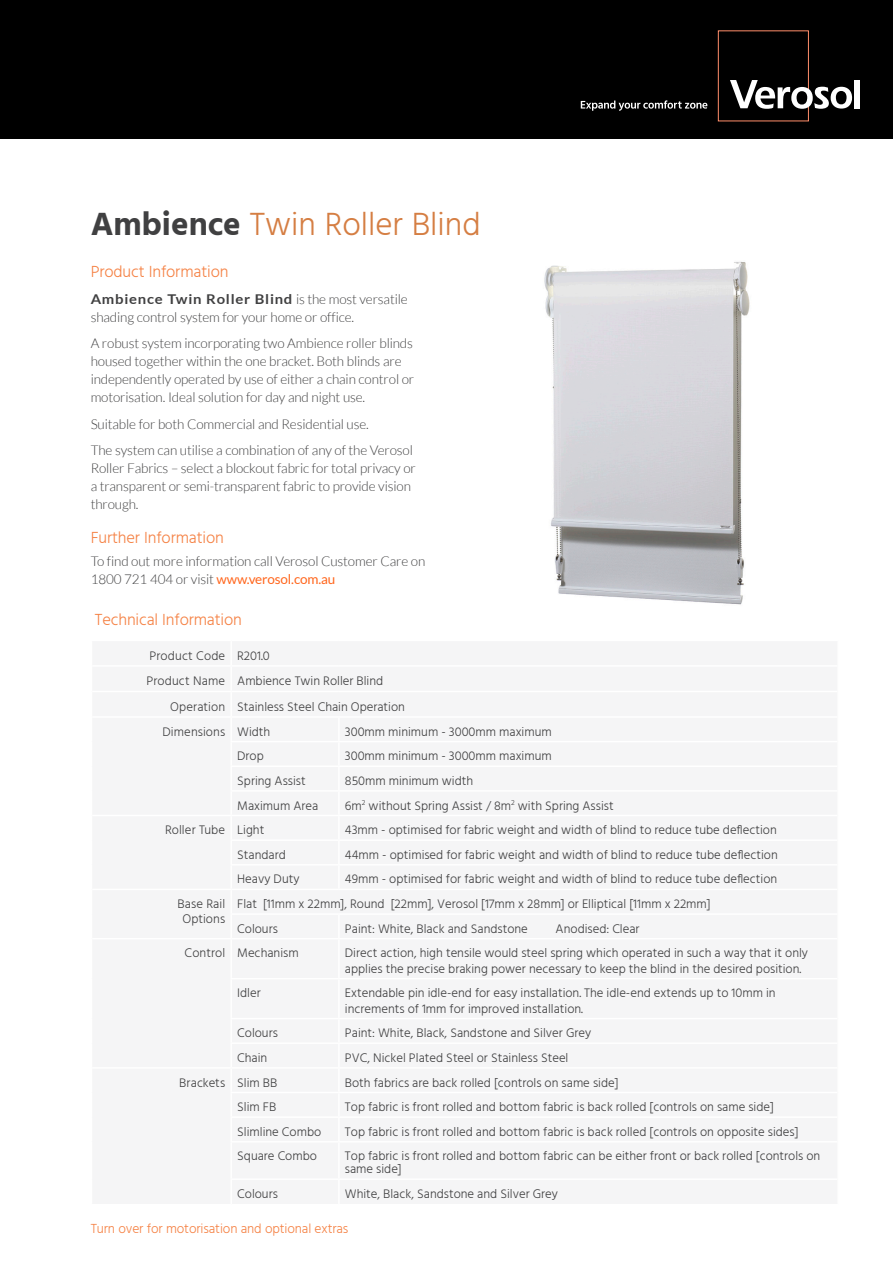
<style>
.page{position:relative;width:893px;height:1263px;background:#fff}
.page>*{position:absolute;margin:0;border:0;box-sizing:border-box;transform-origin:0 0}
.bodycopy{font:300 33px "Hind";color:#d57e43}
.Section_head{font:300 16.5px "Hind";letter-spacing:-.01em;color:#f58245}
.Section_head-2{font:300 13.5px/18px "Lato";letter-spacing:-.01em;color:#404041}
.Section_head-3{font:300 13.5px "Hind";letter-spacing:-.01em;color:#f58245}
.Paragraph_Style_1{font:300 12.75px/15.3px "Hind";color:#404041}
.s1{font-weight:700;color:#404041}
.s2{font-weight:700}
.s3{font-weight:400;color:#ff661d}
</style>
<div class="page">
<img style="left:544px;top:261px;width:206px;height:344px">
<div style="left:0;top:0;width:893px;height:138px;background:#000"></div>
<svg style="left:581px;top:100px;width:126px;height:11px"></svg>
<div style="left:718px;top:30px;width:91px;height:91px;border:1px solid #ff8e6b"></div>
<svg style="left:730px;top:80px;width:122px;height:29px"></svg>
<div style="left:854px;top:80px;width:6px;height:28px;background:#fff"></div>
<p class="bodycopy" style="left:91px;top:203px;width:391px"><span class="s1">Ambience</span> Twin Roller Blind</p>
<p class="Section_head" style="left:91px;top:261px;width:139px">Product Information</p>
<p class="Section_head-2" style="left:91px;top:290px;width:319px"><span class="s2">Ambience Twin Roller Blind</span> is the most versatile shading control system for your home or office.</p>
<p class="Section_head-2" style="left:91px;top:335px;width:325px">A robust system incorporating two Ambience roller blinds housed together within the one bracket. Both blinds are independently operated by use of either a chain control or motorisation. Ideal solution for day and night use.</p>
<p class="Section_head-2" style="left:91px;top:415px;width:280px">Suitable for both Commercial and Residential use.</p>
<p class="Section_head-2" style="left:91px;top:442px;width:327px">The system can utilise a combination of any of the Verosol Roller Fabrics – select a blockout fabric for total privacy or a transparent or semi-transparent fabric to provide vision through.</p>
<p class="Section_head" style="left:91px;top:527px;width:135px">Further Information</p>
<p class="Section_head-2" style="left:91px;top:552px;width:336px">To find out more information call Verosol Customer Care on<br>1800 721 404 or visit <span class="s3">www.verosol.com.au</span></p>
<p class="Section_head" style="left:95px;top:609px;width:148px">Technical Information</p>
<p class="Paragraph_Style_1" style="left:150px;top:648px;width:77px">Product Code</p>
<p class="Paragraph_Style_1" style="left:237px;top:648px;width:34px">R201.0</p>
<p class="Paragraph_Style_1" style="left:146px;top:674px;width:80px">Product Name</p>
<p class="Paragraph_Style_1" style="left:237px;top:674px;width:147px">Ambience Twin Roller Blind</p>
<p class="Paragraph_Style_1" style="left:170px;top:699px;width:56px">Operation</p>
<p class="Paragraph_Style_1" style="left:237px;top:699px;width:169px">Stainless Steel Chain Operation</p>
<p class="Paragraph_Style_1" style="left:162px;top:725px;width:64px">Dimensions</p>
<p class="Paragraph_Style_1" style="left:237px;top:725px;width:35px">Width</p>
<p class="Paragraph_Style_1" style="left:345px;top:725px;width:208px">300mm minimum - 3000mm maximum</p>
<p class="Paragraph_Style_1" style="left:237px;top:749px;width:28px">Drop</p>
<p class="Paragraph_Style_1" style="left:345px;top:749px;width:208px">300mm minimum - 3000mm maximum</p>
<p class="Paragraph_Style_1" style="left:237px;top:774px;width:70px">Spring Assist</p>
<p class="Paragraph_Style_1" style="left:345px;top:774px;width:130px">850mm minimum width</p>
<p class="Paragraph_Style_1" style="left:237px;top:798px;width:83px">Maximum Area</p>
<p class="Paragraph_Style_1" style="left:345px;top:798px;width:270px">6m<sup>2</sup> without Spring Assist / 8m<sup>2</sup> with Spring Assist</p>
<p class="Paragraph_Style_1" style="left:165px;top:823px;width:62px">Roller Tube</p>
<p class="Paragraph_Style_1" style="left:237px;top:823px;width:29px">Light</p>
<p class="Paragraph_Style_1" style="left:345px;top:823px;width:433px">43mm - optimised for fabric weight and width of blind to reduce tube deflection</p>
<p class="Paragraph_Style_1" style="left:237px;top:848px;width:50px">Standard</p>
<p class="Paragraph_Style_1" style="left:345px;top:848px;width:434px">44mm - optimised for fabric weight and width of blind to reduce tube deflection</p>
<p class="Paragraph_Style_1" style="left:237px;top:872px;width:64px">Heavy Duty</p>
<p class="Paragraph_Style_1" style="left:345px;top:872px;width:434px">49mm - optimised for fabric weight and width of blind to reduce tube deflection</p>
<p class="Paragraph_Style_1" style="left:177px;top:897px;width:49px">Base Rail</p>
<p class="Paragraph_Style_1" style="left:182px;top:912px;width:44px">Options</p>
<p class="Paragraph_Style_1" style="left:237px;top:897px;width:475px">Flat [11mm x 22mm], Round [22mm], Verosol [17mm x 28mm] or Elliptical [11mm x 22mm]</p>
<p class="Paragraph_Style_1" style="left:237px;top:922px;width:42px">Colours</p>
<p class="Paragraph_Style_1" style="left:345px;top:922px;width:184px">Paint: White, Black and Sandstone</p>
<p class="Paragraph_Style_1" style="left:556px;top:922px;width:85px">Anodised: Clear</p>
<p class="Paragraph_Style_1" style="left:185px;top:946px;width:42px">Control</p>
<p class="Paragraph_Style_1" style="left:237px;top:946px;width:63px">Mechanism</p>
<p class="Paragraph_Style_1" style="left:345px;top:946px;width:465px">Direct action, high tensile would steel spring which operated in such a way that it only applies the precise braking power necessary to keep the blind in the desired position.</p>
<p class="Paragraph_Style_1" style="left:237px;top:986px;width:25px">Idler</p>
<p class="Paragraph_Style_1" style="left:345px;top:986px;width:432px">Extendable pin idle-end for easy installation. The idle-end extends up to 10mm in increments of 1mm for improved installation.</p>
<p class="Paragraph_Style_1" style="left:237px;top:1026px;width:42px">Colours</p>
<p class="Paragraph_Style_1" style="left:345px;top:1026px;width:248px">Paint: White, Black, Sandstone and Silver Grey</p>
<p class="Paragraph_Style_1" style="left:237px;top:1051px;width:32px">Chain</p>
<p class="Paragraph_Style_1" style="left:345px;top:1051px;width:225px">PVC, Nickel Plated Steel or Stainless Steel</p>
<p class="Paragraph_Style_1" style="left:179px;top:1075px;width:48px">Brackets</p>
<p class="Paragraph_Style_1" style="left:237px;top:1075px;width:42px">Slim BB</p>
<p class="Paragraph_Style_1" style="left:345px;top:1075px;width:275px">Both fabrics are back rolled [controls on same side]</p>
<p class="Paragraph_Style_1" style="left:237px;top:1100px;width:41px">Slim FB</p>
<p class="Paragraph_Style_1" style="left:345px;top:1100px;width:430px">Top fabric is front rolled and bottom fabric is back rolled [controls on same side]</p>
<p class="Paragraph_Style_1" style="left:237px;top:1125px;width:86px">Slimline Combo</p>
<p class="Paragraph_Style_1" style="left:345px;top:1125px;width:455px">Top fabric is front rolled and bottom fabric is back rolled [controls on opposite sides]</p>
<p class="Paragraph_Style_1" style="left:237px;top:1149px;width:81px">Square Combo</p>
<p class="Paragraph_Style_1" style="left:345px;top:1151px;width:477px;line-height:12.8px">Top fabric is front rolled and bottom fabric can be either front or back rolled [controls on same side]</p>
<p class="Paragraph_Style_1" style="left:237px;top:1187px;width:42px">Colours</p>
<p class="Paragraph_Style_1" style="left:345px;top:1187px;width:215px">White, Black, Sandstone and Silver Grey</p>
<p class="Section_head-3" style="left:91px;top:1220px;width:259px">Turn over for motorisation and optional extras</p>
</div>
